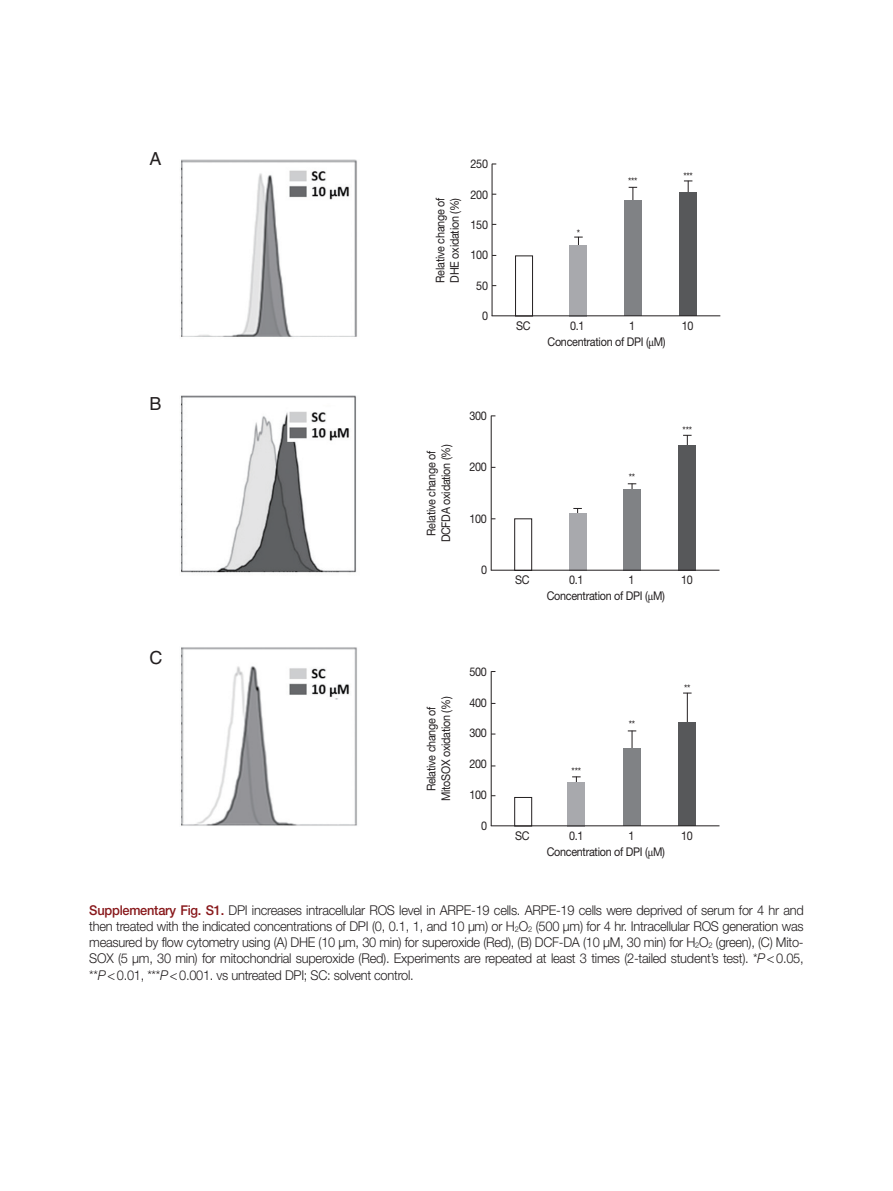
<style>
.page{position:relative;width:893px;height:1191px;background:#fff}
.page>*{position:absolute;margin:0;border:0;box-sizing:border-box;transform-origin:0 0}
.t1{font:18px "Helvetica LT Std";color:#231f20}
.표_제목__그림_설명{font:300 13.5px/16.2px "Helvetica Neue LT Std";letter-spacing:-.02em;color:#231f20;text-align:justify;scale:.95 1}
.그림_지문_8pt{font:12px "Helvetica Neue LT Std";letter-spacing:-.025em;color:#231f20;scale:.9 1}
.그림_지문_8pt-2{font:10.5px "Helvetica Neue LT Std";color:#231f20;scale:.9 1}
.s1{font-family:"Minion Pro"}
.s2{font-weight:500;color:#88181b}
.s3{font-size:7.8px}
.s4{font-style:italic}
</style>
<div class="page">
<img style="left:181px;top:159px;width:176px;height:178px">
<img style="left:181px;top:395px;width:176px;height:178px">
<img style="left:181px;top:647px;width:176px;height:179px">
<hr style="left:492px;top:164px;width:1px;height:152px;background:#231f20">
<svg style="left:574px;top:237px;width:9px;height:8px"></svg>
<svg style="left:629px;top:187px;width:8px;height:14px"></svg>
<svg style="left:684px;top:181px;width:8px;height:12px"></svg>
<div style="left:515px;top:256px;width:18px;height:60px;border:1px solid #231f20"></div>
<div style="left:570px;top:245px;width:17px;height:71px;background:#a8a9ad"></div>
<div style="left:624px;top:201px;width:17px;height:115px;background:#808285"></div>
<div style="left:680px;top:193px;width:17px;height:123px;background:#57585a"></div>
<hr style="left:492px;top:315px;width:228px;height:1px;background:#231f20">
<hr style="left:491px;top:416px;width:1px;height:154px;background:#231f20">
<svg style="left:573px;top:508px;width:9px;height:5px"></svg>
<svg style="left:628px;top:483px;width:8px;height:6px"></svg>
<svg style="left:683px;top:435px;width:9px;height:10px"></svg>
<div style="left:514px;top:518px;width:18px;height:52px;border:1px solid #231f20"></div>
<div style="left:569px;top:513px;width:17px;height:57px;background:#a8a9ad"></div>
<div style="left:623px;top:489px;width:17px;height:81px;background:#808285"></div>
<div style="left:679px;top:445px;width:17px;height:125px;background:#57585a"></div>
<hr style="left:491px;top:570px;width:228px;height:1px;background:#231f20">
<hr style="left:491px;top:671px;width:1px;height:155px;background:#231f20">
<svg style="left:572px;top:776px;width:9px;height:6px"></svg>
<svg style="left:628px;top:730px;width:8px;height:19px"></svg>
<hr style="left:687px;top:693px;width:1px;height:43px;background:#231f20">
<div style="left:514px;top:797px;width:18px;height:29px;border:1px solid #231f20"></div>
<div style="left:568px;top:782px;width:17px;height:44px;background:#a8a9ad"></div>
<div style="left:623px;top:749px;width:17px;height:77px;background:#808285"></div>
<div style="left:679px;top:722px;width:17px;height:104px;background:#57585a"></div>
<hr style="left:491px;top:825px;width:228px;height:1px;background:#231f20">
<p class="t1" style="left:150px;top:148px;width:14px">A</p>
<p class="t1" style="left:150px;top:393px;width:14px">B</p>
<p class="t1" style="left:150px;top:647px;width:14px">C</p>
<p class="그림_지문_8pt" style="left:433px;top:283px;width:96px;rotate:-90deg">Relative change of</p>
<p class="그림_지문_8pt" style="left:447px;top:282px;width:95px;rotate:-90deg">DHE oxidation (%)</p>
<p class="그림_지문_8pt" style="left:471px;top:157px;width:21px">250</p>
<p class="그림_지문_8pt" style="left:471px;top:187px;width:21px">200</p>
<p class="그림_지문_8pt" style="left:471px;top:217px;width:21px">150</p>
<p class="그림_지문_8pt" style="left:471px;top:248px;width:21px">100</p>
<p class="그림_지문_8pt" style="left:476px;top:278px;width:15px">50</p>
<p class="그림_지문_8pt" style="left:482px;top:308px;width:8px">0</p>
<p class="그림_지문_8pt" style="left:424px;top:536px;width:96px;rotate:-90deg">Relative change of</p>
<p class="그림_지문_8pt" style="left:439px;top:542px;width:111px;rotate:-90deg">DCFDA oxidation (%)</p>
<p class="그림_지문_8pt" style="left:469px;top:408px;width:21px">300</p>
<p class="그림_지문_8pt" style="left:469px;top:460px;width:21px">200</p>
<p class="그림_지문_8pt" style="left:469px;top:511px;width:21px">100</p>
<p class="그림_지문_8pt" style="left:481px;top:563px;width:8px">0</p>
<p class="그림_지문_8pt" style="left:424px;top:791px;width:96px;rotate:-90deg">Relative change of</p>
<p class="그림_지문_8pt" style="left:439px;top:801px;width:118px;rotate:-90deg">MitoSOX oxidation (%)</p>
<p class="그림_지문_8pt" style="left:469px;top:664px;width:21px">500</p>
<p class="그림_지문_8pt" style="left:469px;top:695px;width:21px">400</p>
<p class="그림_지문_8pt" style="left:469px;top:726px;width:21px">300</p>
<p class="그림_지문_8pt" style="left:469px;top:757px;width:21px">200</p>
<p class="그림_지문_8pt" style="left:469px;top:787px;width:21px">100</p>
<p class="그림_지문_8pt" style="left:481px;top:818px;width:8px">0</p>
<p class="그림_지문_8pt-2" style="left:577px;top:227px;width:5px">*</p>
<p class="그림_지문_8pt-2" style="left:628px;top:175px;width:12px">***</p>
<p class="그림_지문_8pt-2" style="left:683px;top:170px;width:12px">***</p>
<p class="그림_지문_8pt" style="left:516px;top:318px;width:18px">SC</p>
<p class="그림_지문_8pt" style="left:570px;top:318px;width:18px">0.1</p>
<p class="그림_지문_8pt" style="left:629px;top:318px;width:8px">1</p>
<p class="그림_지문_8pt" style="left:682px;top:318px;width:15px">10</p>
<p class="그림_지문_8pt" style="left:547px;top:334px;width:133px">Concentration of DPI (<span class="s1">μ</span>M)</p>
<p class="그림_지문_8pt-2" style="left:629px;top:471px;width:9px">**</p>
<p class="그림_지문_8pt-2" style="left:683px;top:424px;width:12px">***</p>
<p class="그림_지문_8pt" style="left:515px;top:573px;width:18px">SC</p>
<p class="그림_지문_8pt" style="left:569px;top:573px;width:18px">0.1</p>
<p class="그림_지문_8pt" style="left:628px;top:573px;width:8px">1</p>
<p class="그림_지문_8pt" style="left:681px;top:573px;width:15px">10</p>
<p class="그림_지문_8pt" style="left:547px;top:589px;width:133px">Concentration of DPI (<span class="s1">μ</span>M)</p>
<p class="그림_지문_8pt-2" style="left:572px;top:765px;width:12px">***</p>
<p class="그림_지문_8pt-2" style="left:629px;top:718px;width:9px">**</p>
<p class="그림_지문_8pt-2" style="left:684px;top:681px;width:9px">**</p>
<p class="그림_지문_8pt" style="left:515px;top:828px;width:18px">SC</p>
<p class="그림_지문_8pt" style="left:569px;top:828px;width:18px">0.1</p>
<p class="그림_지문_8pt" style="left:628px;top:828px;width:8px">1</p>
<p class="그림_지문_8pt" style="left:681px;top:828px;width:15px">10</p>
<p class="그림_지문_8pt" style="left:547px;top:844px;width:133px">Concentration of DPI (<span class="s1">μ</span>M)</p>
<p class="표_제목__그림_설명" style="left:89px;top:901px;width:754px"><span class="s2">Supplementary Fig. S1.</span> DPI increases intracellular ROS level in ARPE-19 cells. ARPE-19 cells were deprived of serum for 4 hr and then treated with the indicated concentrations of DPI (0, 0.1, 1, and 10 μm) or H<span class="s3">2</span>O<span class="s3">2</span> (500 μm) for 4 hr. Intracellular ROS generation was measured by flow cytometry using (A) DHE (10 μm, 30 min) for superoxide (Red), (B) DCF-DA (10 μM, 30 min) for H<span class="s3">2</span>O<span class="s3">2</span> (green), (C) Mito-SOX (5 μm, 30 min) for mitochondrial superoxide (Red). Experiments are repeated at least 3 times (2-tailed student’s test). *<span class="s4">P</span>&lt;0.05, **<span class="s4">P</span>&lt;0.01, ***<span class="s4">P</span>&lt;0.001. vs untreated DPI; SC: solvent control.</p>
</div>
